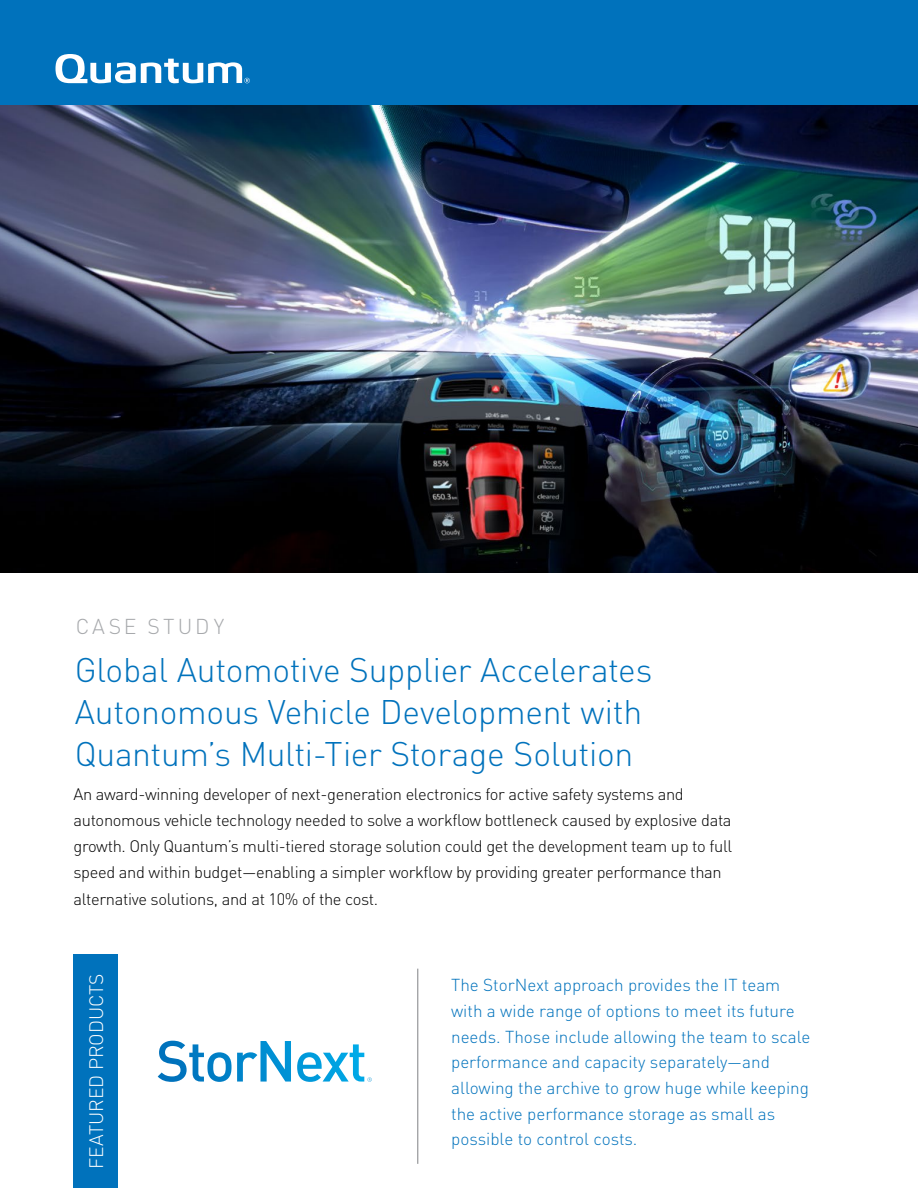
<style>
.page{position:relative;width:918px;height:1188px;background:#fff}
.page>*{position:absolute;margin:0;border:0;box-sizing:border-box;transform-origin:0 0}
.t1{font:300 33.75px/42.2px "DIN Pro";letter-spacing:-.01em;color:#0072bc}
.t2{font:300 21.3px "DIN Pro";letter-spacing:.15em;color:#a7a9ac}
.t3{font:300 19.2px "DIN Pro";letter-spacing:-.01em;color:#fff}
.t4{font:300 17.1px/25.7px "DIN Pro";color:#0072bc}
.t5{font:300 16.5px/26.2px "DIN Pro";letter-spacing:-.02em;color:#000}
</style>
<div class="page">
<div style="left:0;top:0;width:918px;height:536px;background:#0072bc"></div>
<div style="left:73px;top:955px;width:45px;height:233px;background:#0072bc"></div>
<hr style="left:418px;top:969px;width:1px;height:195px;background:#808285">
<svg style="left:56px;top:54px;width:194px;height:29px"></svg>
<img style="left:0;top:106px;width:918px;height:466px">
<svg style="left:158px;top:1041px;width:133px;height:41px"></svg>
<svg style="left:297px;top:1044px;width:75px;height:38px"></svg>
<p class="t2" style="left:76px;top:610px;width:150px">CASE STUDY</p>
<p class="t1" style="left:75px;top:646px;width:579px">Global Automotive Supplier Accelerates<br>Autonomous Vehicle Development with<br>Quantum’s Multi-Tier Storage Solution</p>
<p class="t5" style="left:73px;top:779px;width:660px">An award-winning developer of next-generation electronics for active safety systems and autonomous vehicle technology needed to solve a workflow bottleneck caused by explosive data growth. Only Quantum’s multi-tiered storage solution could get the development team up to full speed and within budget—enabling a simpler workflow by providing greater performance than alternative solutions, and at 10% of the cost.</p>
<p class="t3" style="left:81px;top:1169px;width:197px;rotate:-90deg">FEATURED PRODUCTS</p>
<p class="t4" style="left:451px;top:971px;width:361px">The StorNext approach provides the IT team with a wide range of options to meet its future needs. Those include allowing the team to scale performance and capacity separately—and allowing the archive to grow huge while keeping the active performance storage as small as possible to control costs.</p>
</div>
